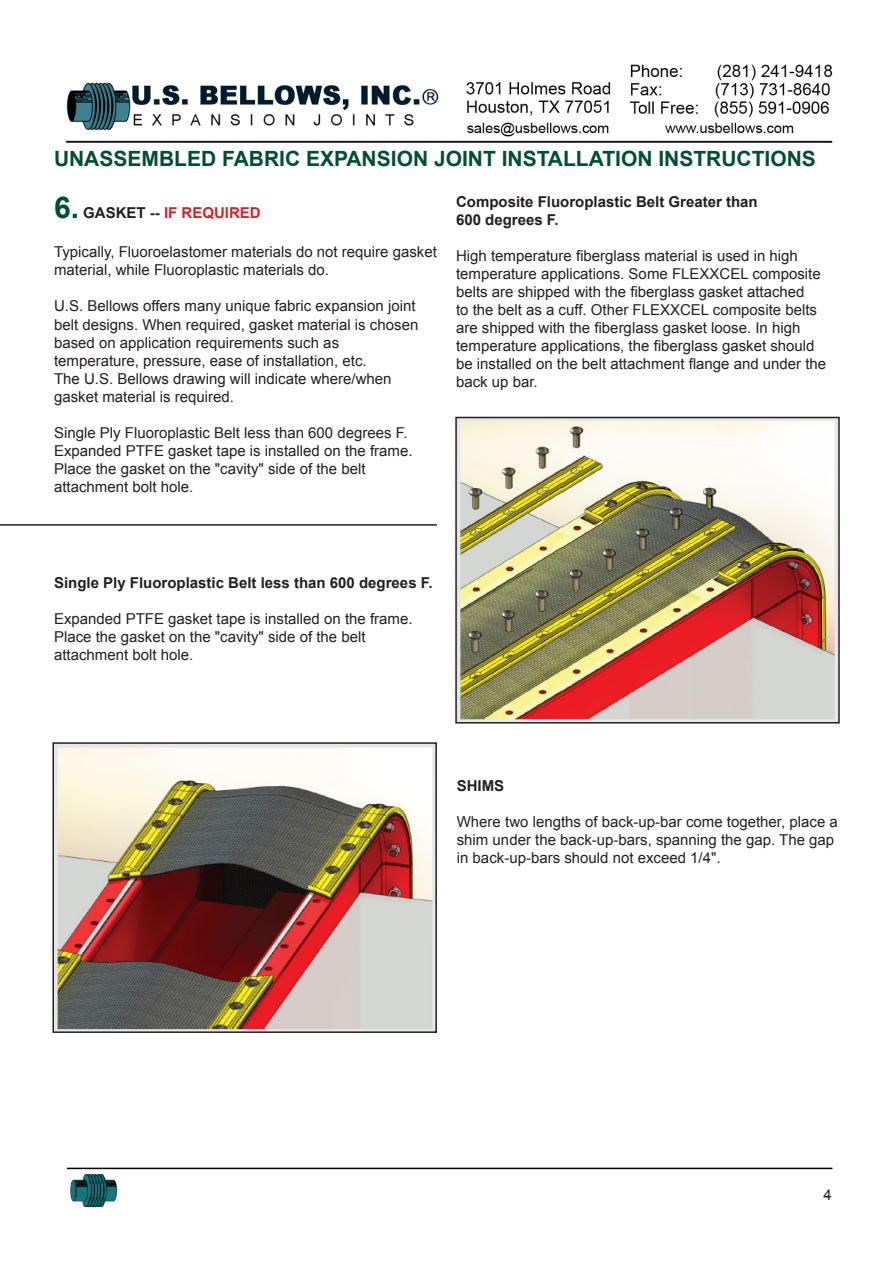
<style>
.page{position:relative;width:893px;height:1263px;background:#fff}
.page>*{position:absolute;margin:0;border:0;box-sizing:border-box;transform-origin:0 0}
.t1{font:700 21px "Arial";color:#014e30}
.Main{font:15px/18px "Arial";color:#231f20}
.Main-2{font:700 15px/18px "Arial";color:#231f20}
.t2{font:700 15px "Arial";color:#d1232a}
.s1{font-size:30px;color:#014e30}
.s2{color:#231f20}
</style>
<div class="page">
<img style="left:65px;top:64px;width:768px;height:79px">
<hr style="left:67px;top:1168px;width:765px;height:1px;background:#000">
<img style="left:70px;top:1174px;width:47px;height:34px">
<hr style="left:0;top:524px;width:437px;height:2px;background:#231f20">
<img style="left:55px;top:745px;width:379px;height:285px">
<div style="left:52px;top:742px;width:385px;height:291px;border:2px solid #231f20"></div>
<img style="left:458px;top:420px;width:379px;height:300px">
<div style="left:455px;top:417px;width:385px;height:306px;border:2px solid #231f20"></div>
<p class="t1" style="left:54px;top:145px;width:763px">UNASSEMBLED FABRIC EXPANSION JOINT INSTALLATION INSTRUCTIONS</p>
<p class="t2" style="left:54px;top:203px;width:208px"><span class="s1">6.</span> <span class="s2">GASKET --</span> IF REQUIRED</p>
<p class="Main" style="left:54px;top:243px;width:384px">Typically, Fluoroelastomer materials do not require gasket material, while Fluoroplastic materials do.</p>
<p class="Main" style="left:54px;top:297px;width:366px">U.S. Bellows offers many unique fabric expansion joint belt designs. When required, gasket material is chosen based on application requirements such as temperature, pressure, ease of installation, etc.<br>The U.S. Bellows drawing will indicate where/when gasket material is required.</p>
<p class="Main" style="left:54px;top:423px;width:355px">Single Ply Fluoroplastic Belt less than 600 degrees F.</p>
<p class="Main" style="left:54px;top:441px;width:360px">Expanded PTFE gasket tape is installed on the frame.<br>Place the gasket on the "cavity" side of the belt attachment bolt hole.</p>
<p class="Main-2" style="left:456px;top:193px;width:303px">Composite Fluoroplastic Belt Greater than<br>600 degrees F.</p>
<p class="Main" style="left:456px;top:247px;width:372px">High temperature fiberglass material is used in high temperature applications. Some FLEXXCEL composite belts are shipped with the fiberglass gasket attached<br>to the belt as a cuff. Other FLEXXCEL composite belts are shipped with the fiberglass gasket loose. In high temperature applications, the fiberglass gasket should be installed on the belt attachment flange and under the back up bar.</p>
<p class="Main-2" style="left:54px;top:575px;width:380px">Single Ply Fluoroplastic Belt less than 600 degrees F.</p>
<p class="Main" style="left:54px;top:610px;width:360px">Expanded PTFE gasket tape is installed on the frame.<br>Place the gasket on the "cavity" side of the belt attachment bolt hole.</p>
<p class="Main-2" style="left:457px;top:777px;width:49px">SHIMS</p>
<p class="Main" style="left:457px;top:813px;width:383px">Where two lengths of back-up-bar come together, place a shim under the back-up-bars, spanning the gap. The gap in back-up-bars should not exceed 1/4".</p>
<p class="Main" style="left:823px;top:1186px;width:10px">4</p>
</div>
